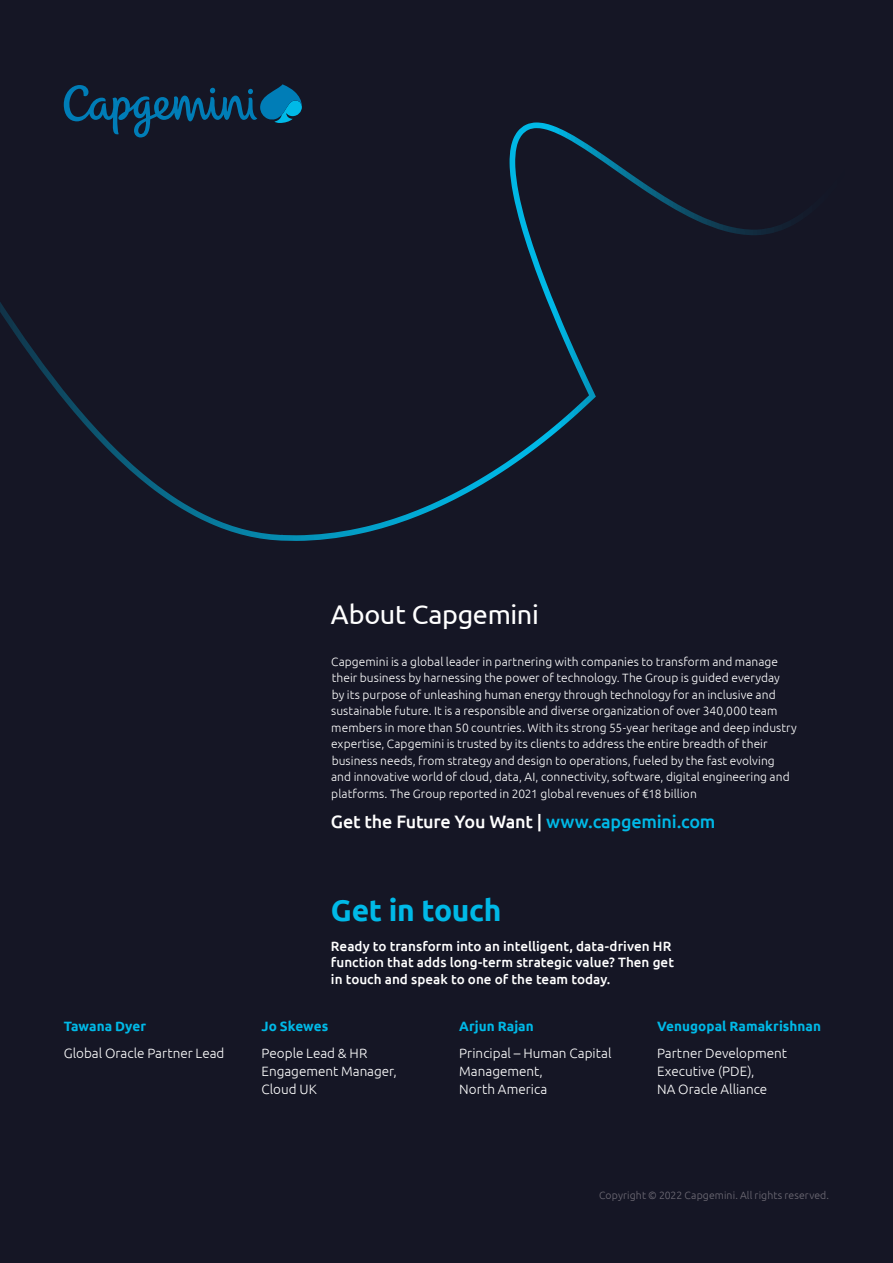
<style>
.page{position:relative;width:893px;height:1263px;background:#151625}
.page>*{position:absolute;margin:0;border:0;box-sizing:border-box;transform-origin:0 0}
.t1{font:700 30px "Ubuntu";letter-spacing:-.01em;color:#00b9e7}
.t2{font:27px "Ubuntu";letter-spacing:-.015em;color:#fff}
.t3{font:500 18px "Ubuntu";letter-spacing:-.015em;color:#fff}
.t4{font:300 13.5px/18px "Ubuntu";color:#fff}
.t5{font:500 13.5px/16.5px "Ubuntu";color:#fff}
.t6{font:700 13.5px "Ubuntu";letter-spacing:.005em;color:#00b9e7}
.t7{font:300 12px/16.5px "Ubuntu";letter-spacing:.005em;color:#fff}
.t8{font:300 10.5px "Ubuntu";letter-spacing:.01em;color:#706d77}
.s1{color:#00b9e7}
</style>
<div class="page">
<svg style="left:0;top:102px;width:791px;height:439px"></svg>
<svg style="left:64px;top:84px;width:238px;height:53px"></svg>
<p class="t6" style="left:64px;top:1018px;width:84px">Tawana Dyer</p>
<p class="t4" style="left:64px;top:1044px;width:162px">Global Oracle Partner Lead</p>
<h2 class="t2" style="left:331px;top:598px;width:209px">About Capgemini</h2>
<p class="t7" style="left:331px;top:653px;width:467px">Capgemini is a global leader in partnering with companies to transform and manage their business by harnessing the power of technology. The Group is guided everyday<br>by its purpose of unleashing human energy through technology for an inclusive and sustainable future. It is a responsible and diverse organization of over 340,000 team members in more than 50 countries. With its strong 55-year heritage and deep industry expertise, Capgemini is trusted by its clients to address the entire breadth of their business needs, from strategy and design to operations, fueled by the fast evolving and innovative world of cloud, data, AI, connectivity, software, digital engineering and platforms. The Group reported in 2021 global revenues of €18 billion</p>
<h3 class="t3" style="left:331px;top:810px;width:386px">Get the Future You Want | <span class="s1">www.capgemini.com</span></h3>
<h1 class="t1" style="left:331px;top:892px;width:172px">Get in touch</h1>
<p class="t5" style="left:331px;top:937px;width:345px">Ready to transform into an intelligent, data-driven HR function that adds long-term strategic value? Then get in touch and speak to one of the team today.</p>
<p class="t6" style="left:261px;top:1018px;width:68px">Jo Skewes</p>
<p class="t4" style="left:261px;top:1044px;width:137px">People Lead &amp; HR<br>Engagement Manager,<br>Cloud UK</p>
<p class="t6" style="left:459px;top:1018px;width:76px">Arjun Rajan</p>
<p class="t4" style="left:459px;top:1044px;width:154px">Principal – Human Capital<br>Management,<br>North America</p>
<p class="t6" style="left:657px;top:1018px;width:166px">Venugopal Ramakrishnan</p>
<p class="t4" style="left:657px;top:1044px;width:131px">Partner Development<br>Executive (PDE),<br>NA Oracle Alliance</p>
<p class="t8" style="left:599px;top:1189px;width:232px">Copyright © 2022 Capgemini. All rights reserved.</p>
</div>
